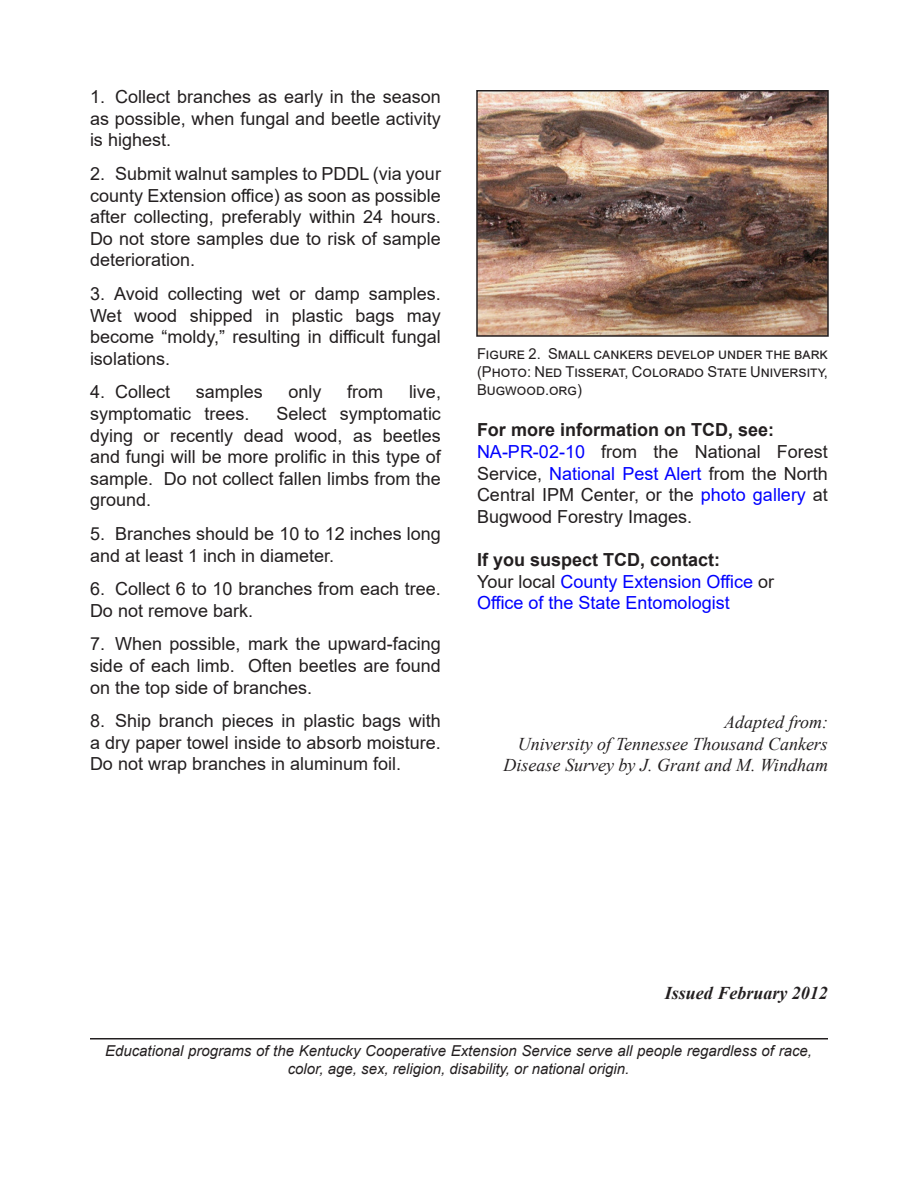
<style>
.page{position:relative;width:918px;height:1188px;background:#fff}
.page>*{position:absolute;margin:0;border:0;box-sizing:border-box;transform-origin:0 0}
.List_Paragraph{font:18px/21.6px "Arial";color:#231f20;text-align:justify}
.t1{font:italic 18px/21.6px "Times New Roman";color:#231f20;text-align:right}
.t2{font:18px "Arial";color:#00f}
.t3{font:700 18px "Arial";color:#231f20}
.Plain_Text{font:italic 700 18px "Times New Roman";color:#231f20}
.Plain_Text-2{font:italic 15px/17.2px "Arial";color:#231f20;text-align:center}
.t4{font:15px/18px "Arial";color:#231f20;text-align:justify}
.s1{color:#00f}
.s2{color:#231f20}
</style>
<div class="page">
<hr style="left:90px;top:1038px;width:738px;height:2px;background:#231f20">
<img style="left:479px;top:93px;width:347px;height:241px">
<div style="left:476px;top:90px;width:353px;height:247px;border:2px solid #231f20"></div>
<p class="List_Paragraph" style="left:90px;top:86px;width:352px">1. Collect branches as early in the season as possible, when fungal and beetle activity is highest.</p>
<p class="List_Paragraph" style="left:90px;top:163px;width:352px">2. Submit walnut samples to PDDL (via your county Extension office) as soon as possible after collecting, preferably within 24 hours.<br>Do not store samples due to risk of sample deterioration.</p>
<p class="List_Paragraph" style="left:90px;top:283px;width:352px">3. Avoid collecting wet or damp samples.<br>Wet wood shipped in plastic bags may become “moldy,” resulting in difficult fungal isolations.</p>
<p class="List_Paragraph" style="left:90px;top:381px;width:82px">4. Collect</p>
<p class="List_Paragraph" style="left:196px;top:381px;width:69px">samples</p>
<p class="List_Paragraph" style="left:289px;top:381px;width:35px">only</p>
<p class="List_Paragraph" style="left:347px;top:381px;width:37px">from</p>
<p class="List_Paragraph" style="left:409px;top:381px;width:34px">live,</p>
<p class="List_Paragraph" style="left:90px;top:403px;width:161px">symptomatic trees.</p>
<p class="List_Paragraph" style="left:90px;top:403px;width:352px;text-indent:186px">Select symptomatic dying or recently dead wood, as beetles and fungi will be more prolific in this type of sample. Do not collect fallen limbs from the ground.</p>
<p class="List_Paragraph" style="left:90px;top:523px;width:352px">5. Branches should be 10 to 12 inches long and at least 1 inch in diameter.</p>
<p class="List_Paragraph" style="left:90px;top:578px;width:352px">6. Collect 6 to 10 branches from each tree.<br>Do not remove bark.</p>
<p class="List_Paragraph" style="left:90px;top:633px;width:352px">7. When possible, mark the upward-facing side of each limb. Often beetles are found on the top side of branches.</p>
<p class="List_Paragraph" style="left:90px;top:710px;width:352px">8. Ship branch pieces in plastic bags with a dry paper towel inside to absorb moisture.<br>Do not wrap branches in aluminum foil.</p>
<p class="t4" style="left:477px;top:345px;width:352px">Figure 2. Small cankers develop under the bark (Photo: Ned Tisserat, Colorado State University, Bugwood.org)</p>
<p class="t3" style="left:477px;top:417px;width:299px">For more information on TCD, see:</p>
<p class="List_Paragraph" style="left:477px;top:441px;width:352px"><span class="s1">NA-PR-02-10</span> from the National Forest Service, <span class="s1">National Pest Alert</span> from the North Central IPM Center, or the <span class="s1">photo gallery</span> at Bugwood Forestry Images.</p>
<p class="t3" style="left:477px;top:547px;width:245px">If you suspect TCD, contact:</p>
<p class="t2" style="left:477px;top:569px;width:299px"><span class="s2">Your local</span> County Extension Office <span class="s2">or</span></p>
<p class="t2" style="left:477px;top:590px;width:254px">Office of the State Entomologist</p>
<p class="t1" style="left:724px;top:711px;width:105px">Adapted from:</p>
<p class="t1" style="left:504px;top:733px;width:326px">University of Tennessee Thousand Cankers<br>Disease Survey by J. Grant and M. Windham</p>
<p class="Plain_Text" style="left:665px;top:980px;width:165px">Issued February 2012</p>
<p class="Plain_Text-2" style="left:105px;top:1043px;width:709px">Educational programs of the Kentucky Cooperative Extension Service serve all people regardless of race, color, age, sex, religion, disability, or national origin.</p>
</div>
